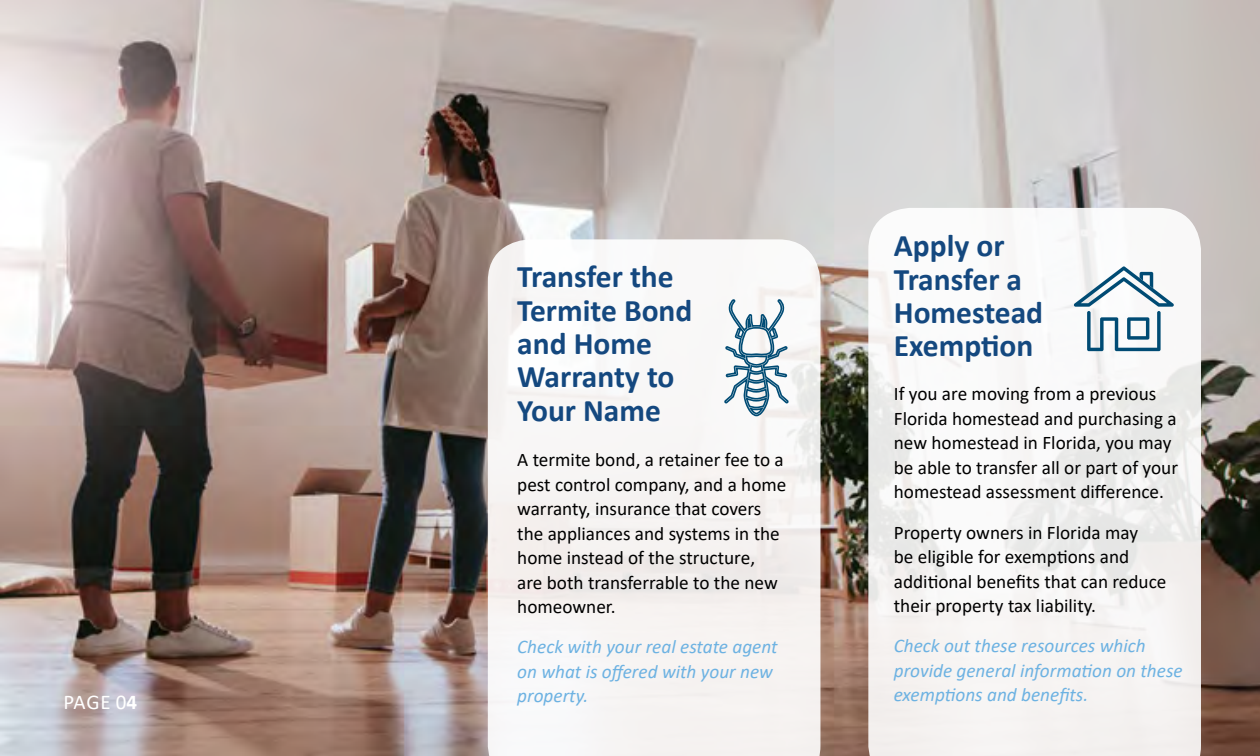
<style>
.page{position:relative;width:1260px;height:756px;background:#fff}
.page>*{position:absolute;margin:0;border:0;box-sizing:border-box;transform-origin:0 0}
.t1{font:700 31.5px/33.2px "Calibri";color:#14487f}
.t2{font:21px "Calibri";color:#fff}
.t3{font:19.25px/24.5px "Calibri";color:#000}
.t4{font:italic 19.25px/24.5px "Calibri";color:#6db2e2}
.s1{font-weight:700}
</style>
<div class="page">
<img style="left:0;top:0;width:1260px;height:756px">
<svg style="left:868px;top:208px;width:333px;height:548px;fill:#f7f5f4"></svg>
<svg style="left:1074px;top:266px;width:100px;height:85px"></svg>
<svg style="left:488px;top:239px;width:332px;height:517px;fill:#f7f4f3"></svg>
<svg style="left:723px;top:299px;width:67px;height:118px"></svg>
<p class="t2" style="left:63px;top:687px;width:75px">PAGE 0<span class="s1">4</span></p>
<h1 class="t1" style="left:517px;top:260px;width:177px">Transfer the<br>Termite Bond and Home<br>Warranty to<br>Your Name</h1>
<p class="t3" style="left:517px;top:447px;width:271px">A termite bond, a retainer fee to a pest control company, and a home warranty, insurance that covers the appliances and systems in the home instead of the structure,<br>are both transferrable to the new homeowner.</p>
<p class="t4" style="left:517px;top:634px;width:262px">Check with your real estate agent on what is offered with your new property.</p>
<h1 class="t1" style="left:894px;top:229px;width:151px">Apply or<br>Transfer a<br>Homestead<br>Exemption</h1>
<p class="t3" style="left:894px;top:381px;width:286px">If you are moving from a previous Florida homestead and purchasing a new homestead in Florida, you may be able to transfer all or part of your homestead assessment difference.</p>
<p class="t3" style="left:894px;top:520px;width:274px">Property owners in Florida may<br>be eligible for exemptions and additional benefits that can reduce their property tax liability.</p>
<p class="t4" style="left:894px;top:633px;width:290px">Check out these resources which provide general information on these exemptions and benefits.</p>
</div>
